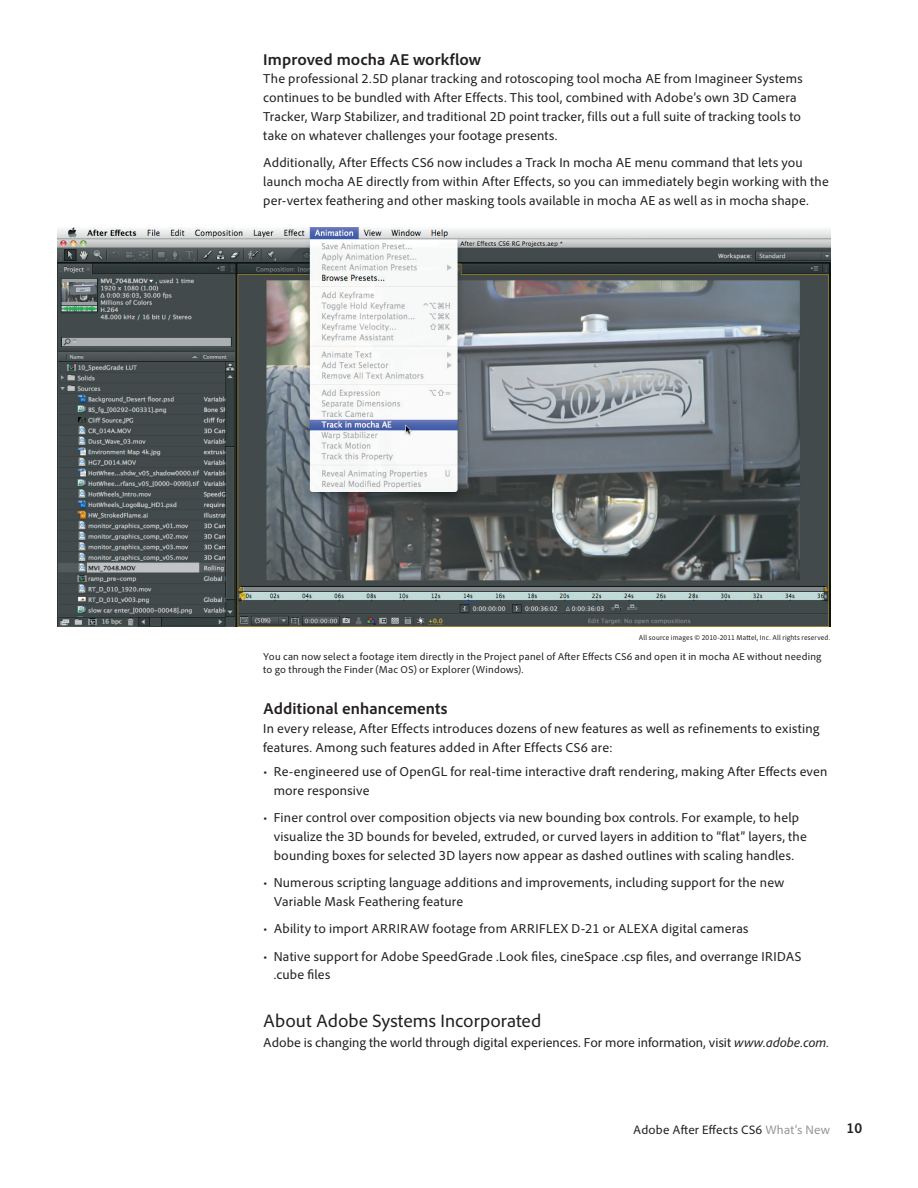
<style>
.page{position:relative;width:918px;height:1188px;background:#fff}
.page>*{position:absolute;margin:0;border:0;box-sizing:border-box;transform-origin:0 0}
.t1{font:18.75px "Adobe Clean";color:#231f20}
.t2{font:700 16.5px "Adobe Clean";letter-spacing:.005em;color:#231f20}
.t3{font:13.5px/18.8px "Adobe Clean";letter-spacing:.01em;color:#231f20}
.t4{font:12.75px "Adobe Clean";letter-spacing:.015em;color:#231f20}
.t5{font:10.5px/13.5px "Adobe Clean";letter-spacing:.02em;color:#231f20}
.t6{font:semi-condensed 7.5px "Adobe Clean";letter-spacing:.025em;color:#231f20}
.s1{font-style:italic}
.s2{color:#939598}
.s3{font-weight:700;font-stretch:semi-condensed;font-size:15px}
</style>
<div class="page">
<img style="left:58px;top:228px;width:772px;height:399px">
<p class="t2" style="left:263px;top:49px;width:220px">Improved mocha AE workflow</p>
<p class="t3" style="left:263px;top:69px;width:541px">The professional 2.5D planar tracking and rotoscoping tool mocha AE from Imagineer Systems continues to be bundled with After Effects. This tool, combined with Adobe’s own 3D Camera Tracker, Warp Stabilizer, and traditional 2D point tracker, fills out a full suite of tracking tools to take on whatever challenges your footage presents.</p>
<p class="t3" style="left:263px;top:153px;width:567px">Additionally, After Effects CS6 now includes a Track In mocha AE menu command that lets you launch mocha AE directly from within After Effects, so you can immediately begin working with the per-vertex feathering and other masking tools available in mocha AE as well as in mocha shape.</p>
<p class="t6" style="left:639px;top:634px;width:193px">All source images © 2010-2011 Mattel, Inc. All rights reserved.</p>
<p class="t5" style="left:263px;top:650px;width:560px">You can now select a footage item directly in the Project panel of After Effects CS6 and open it in mocha AE without needing to go through the Finder (Mac OS) or Explorer (Windows).</p>
<p class="t2" style="left:263px;top:699px;width:186px">Additional enhancements</p>
<p class="t3" style="left:263px;top:719px;width:558px">In every release, After Effects introduces dozens of new features as well as refinements to existing features. Among such features added in After Effects CS6 are:</p>
<p class="t3" style="left:274px;top:762px;width:555px;text-indent:-11px">• Re-engineered use of OpenGL for real-time interactive draft rendering, making After Effects even more responsive</p>
<p class="t3" style="left:274px;top:808px;width:535px;text-indent:-11px">• Finer control over composition objects via new bounding box controls. For example, to help visualize the 3D bounds for beveled, extruded, or curved layers in addition to “flat” layers, the bounding boxes for selected 3D layers now appear as dashed outlines with scaling handles.</p>
<p class="t3" style="left:274px;top:873px;width:512px;text-indent:-11px">• Numerous scripting language additions and improvements, including support for the new<br>Variable Mask Feathering feature</p>
<p class="t3" style="left:263px;top:919px;width:487px">• Ability to import ARRIRAW footage from ARRIFLEX D-21 or ALEXA digital cameras</p>
<p class="t3" style="left:274px;top:947px;width:529px;text-indent:-11px">• Native support for Adobe SpeedGrade .Look files, cineSpace .csp files, and overrange IRIDAS .cube files</p>
<h1 class="t1" style="left:263px;top:1009px;width:280px">About Adobe Systems Incorporated</h1>
<p class="t3" style="left:263px;top:1033px;width:568px">Adobe is changing the world through digital experiences. For more information, visit <span class="s1">www.adobe.com.</span></p>
<p class="t4" style="left:633px;top:1122px;width:230px">Adobe After Effects CS6 <span class="s2">What’s New</span> <span class="s3">10</span></p>
</div>
